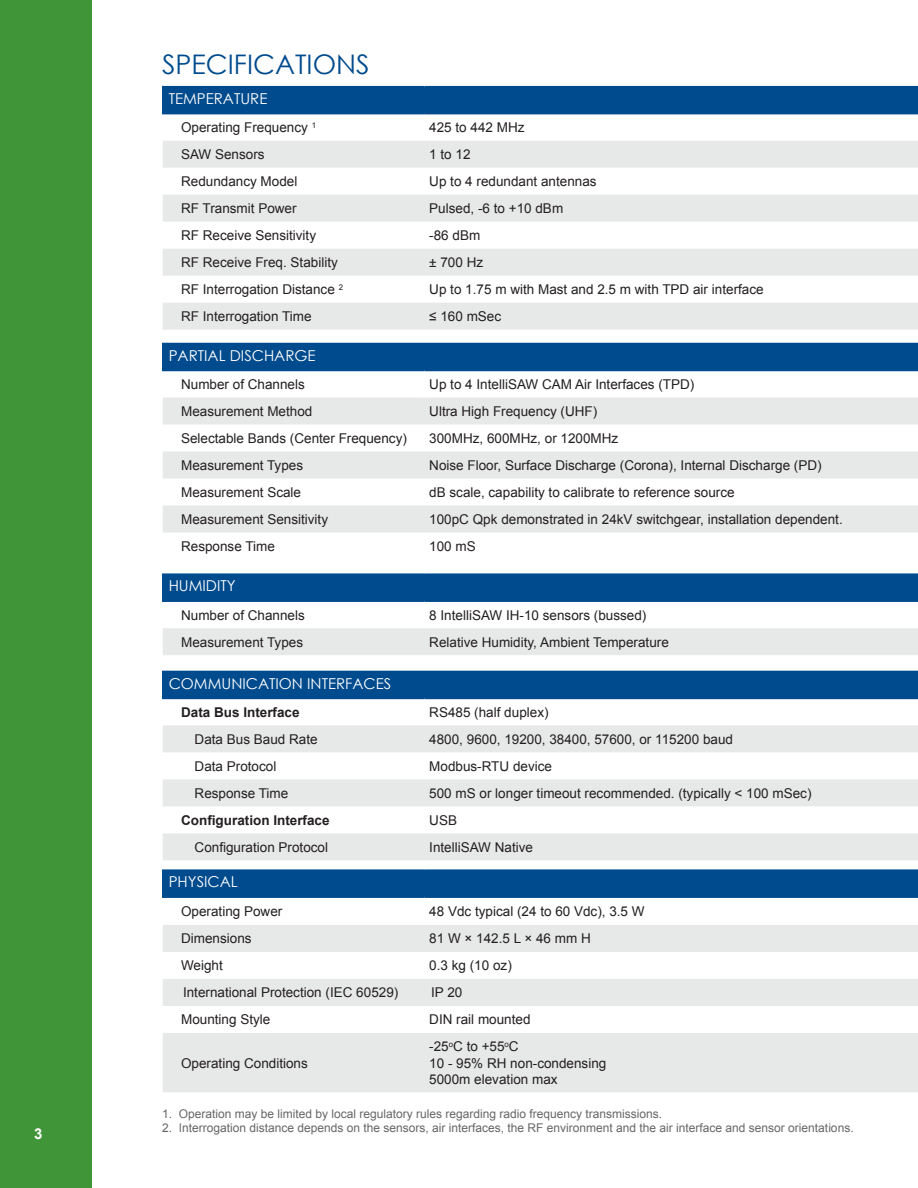
<style>
.page{position:relative;width:918px;height:1188px;background:#fff}
.page>*{position:absolute;margin:0;border:0;box-sizing:border-box;transform-origin:0 0}
.t1{font:27px "Century Gothic";color:#004b8d}
.t2{font:15px "Century Gothic";color:#fff}
.t3{font:700 15px "Arial";color:#fff}
.t4{font:13.5px "Arial";color:#231f20}
.t5{font:700 13.5px "Arial";color:#231f20}
.t6{font:12px "Arial";color:#666}
</style>
<div class="page">
<div style="left:0;top:0;width:92px;height:1188px;background:#3f9537"></div>
<div style="left:163px;top:87px;width:755px;height:27px;background:#004b8d"></div>
<svg style="left:164px;top:114px;width:754px;height:1px"></svg>
<svg style="left:163px;top:141px;width:755px;height:189px;fill:#e7e8e8"></svg>
<hr style="left:162px;top:86px;width:262px;height:1px;background:#004b8d">
<hr style="left:162px;top:87px;width:2px;height:26px;background:#004b8d">
<hr style="left:424px;top:86px;width:494px;height:1px;background:#004b8d">
<hr style="left:162px;top:113px;width:262px;height:1px;background:#004b8d">
<div style="left:163px;top:671px;width:755px;height:27px;background:#004b8d"></div>
<svg style="left:164px;top:699px;width:754px;height:1px"></svg>
<svg style="left:163px;top:725px;width:755px;height:135px;fill:#e7e8e8"></svg>
<hr style="left:162px;top:671px;width:262px;height:1px;background:#004b8d">
<hr style="left:162px;top:672px;width:2px;height:26px;background:#004b8d">
<hr style="left:162px;top:698px;width:262px;height:1px;background:#004b8d">
<hr style="left:424px;top:698px;width:494px;height:1px;background:#004b8d">
<div style="left:163px;top:344px;width:755px;height:26px;background:#004b8d"></div>
<svg style="left:163px;top:371px;width:755px;height:162px"></svg>
<svg style="left:163px;top:398px;width:755px;height:134px;fill:#e7e8e8"></svg>
<hr style="left:162px;top:371px;width:2px;height:27px;background:#fff">
<svg style="left:424px;top:371px;width:1px;height:27px"></svg>
<hr style="left:162px;top:343px;width:262px;height:1px;background:#004b8d">
<hr style="left:162px;top:344px;width:2px;height:26px;background:#004b8d">
<hr style="left:424px;top:343px;width:494px;height:1px;background:#004b8d">
<hr style="left:162px;top:370px;width:262px;height:1px;background:#004b8d">
<hr style="left:424px;top:370px;width:494px;height:1px;background:#004b8d">
<div style="left:163px;top:870px;width:755px;height:27px;background:#004b8d"></div>
<svg style="left:163px;top:925px;width:755px;height:167px;fill:#e7e8e8"></svg>
<hr style="left:162px;top:869px;width:262px;height:2px;background:#004b8d">
<hr style="left:162px;top:871px;width:2px;height:25px;background:#004b8d">
<hr style="left:424px;top:869px;width:494px;height:2px;background:#004b8d">
<hr style="left:162px;top:896px;width:262px;height:2px;background:#004b8d">
<hr style="left:424px;top:896px;width:494px;height:2px;background:#004b8d">
<div style="left:163px;top:574px;width:755px;height:27px;background:#004b8d"></div>
<div style="left:163px;top:628px;width:755px;height:27px;background:#e7e8e8"></div>
<hr style="left:162px;top:573px;width:262px;height:2px;background:#004b8d">
<hr style="left:162px;top:575px;width:2px;height:25px;background:#004b8d">
<hr style="left:424px;top:573px;width:494px;height:2px;background:#004b8d">
<hr style="left:162px;top:600px;width:262px;height:2px;background:#004b8d">
<hr style="left:424px;top:600px;width:494px;height:2px;background:#004b8d">
<p class="t3" style="left:34px;top:1124px;width:10px">3</p>
<p class="t1" style="left:162px;top:46px;width:209px">SPECIFICATIONS</p>
<p class="t2" style="left:169px;top:88px;width:100px">TEMPERATURE</p>
<p class="t4" style="left:181px;top:118px;width:136px">Operating Frequency <sup>1</sup></p>
<p class="t4" style="left:429px;top:118px;width:97px">425 to 442 MHz</p>
<p class="t4" style="left:181px;top:145px;width:85px">SAW Sensors</p>
<p class="t4" style="left:429px;top:145px;width:43px">1 to 12</p>
<p class="t4" style="left:181px;top:172px;width:118px">Redundancy Model</p>
<p class="t4" style="left:429px;top:172px;width:169px">Up to 4 redundant antennas</p>
<p class="t4" style="left:181px;top:199px;width:117px">RF Transmit Power</p>
<p class="t4" style="left:429px;top:199px;width:135px">Pulsed, -6 to +10 dBm</p>
<p class="t4" style="left:181px;top:226px;width:137px">RF Receive Sensitivity</p>
<p class="t4" style="left:429px;top:226px;width:53px">-86 dBm</p>
<p class="t4" style="left:181px;top:253px;width:158px">RF Receive Freq. Stability</p>
<p class="t4" style="left:429px;top:253px;width:55px">± 700 Hz</p>
<p class="t4" style="left:181px;top:280px;width:163px">RF Interrogation Distance <sup>2</sup></p>
<p class="t4" style="left:429px;top:280px;width:336px">Up to 1.75 m with Mast and 2.5 m with TPD air interface</p>
<p class="t4" style="left:181px;top:307px;width:132px">RF Interrogation Time</p>
<p class="t4" style="left:429px;top:307px;width:73px">≤ 160 mSec</p>
<p class="t2" style="left:169px;top:345px;width:148px">PARTIAL DISCHARGE</p>
<p class="t4" style="left:181px;top:375px;width:125px">Number of Channels</p>
<p class="t4" style="left:429px;top:375px;width:267px">Up to 4 IntelliSAW CAM Air Interfaces (TPD)</p>
<p class="t4" style="left:181px;top:402px;width:133px">Measurement Method</p>
<p class="t4" style="left:429px;top:402px;width:170px">Ultra High Frequency (UHF)</p>
<p class="t4" style="left:181px;top:429px;width:227px">Selectable Bands (Center Frequency)</p>
<p class="t4" style="left:429px;top:429px;width:191px">300MHz, 600MHz, or 1200MHz</p>
<p class="t4" style="left:181px;top:456px;width:124px">Measurement Types</p>
<p class="t4" style="left:429px;top:456px;width:394px">Noise Floor, Surface Discharge (Corona), Internal Discharge (PD)</p>
<p class="t4" style="left:181px;top:483px;width:122px">Measurement Scale</p>
<p class="t4" style="left:429px;top:483px;width:307px">dB scale, capability to calibrate to reference source</p>
<p class="t4" style="left:181px;top:510px;width:149px">Measurement Sensitivity</p>
<p class="t4" style="left:429px;top:510px;width:415px">100pC Qpk demonstrated in 24kV switchgear, installation dependent.</p>
<p class="t4" style="left:181px;top:537px;width:95px">Response Time</p>
<p class="t4" style="left:429px;top:537px;width:48px">100 mS</p>
<p class="t2" style="left:169px;top:576px;width:69px">HUMIDITY</p>
<p class="t4" style="left:181px;top:606px;width:125px">Number of Channels</p>
<p class="t4" style="left:429px;top:606px;width:219px">8 IntelliSAW IH-10 sensors (bussed)</p>
<p class="t4" style="left:181px;top:633px;width:124px">Measurement Types</p>
<p class="t4" style="left:429px;top:633px;width:241px">Relative Humidity, Ambient Temperature</p>
<p class="t2" style="left:169px;top:673px;width:224px">COMMUNICATION INTERFACES</p>
<p class="t5" style="left:181px;top:703px;width:120px">Data Bus Interface</p>
<p class="t4" style="left:429px;top:703px;width:121px">RS485 (half duplex)</p>
<p class="t4" style="left:195px;top:730px;width:125px">Data Bus Baud Rate</p>
<p class="t4" style="left:429px;top:730px;width:305px">4800, 9600, 19200, 38400, 57600, or 115200 baud</p>
<p class="t4" style="left:195px;top:757px;width:83px">Data Protocol</p>
<p class="t4" style="left:429px;top:757px;width:124px">Modbus-RTU device</p>
<p class="t4" style="left:195px;top:784px;width:95px">Response Time</p>
<p class="t4" style="left:429px;top:784px;width:384px">500 mS or longer timeout recommended. (typically &lt; 100 mSec)</p>
<p class="t5" style="left:181px;top:811px;width:150px">Configuration Interface</p>
<p class="t4" style="left:429px;top:811px;width:29px">USB</p>
<p class="t4" style="left:195px;top:838px;width:135px">Configuration Protocol</p>
<p class="t4" style="left:429px;top:838px;width:105px">IntelliSAW Native</p>
<p class="t2" style="left:169px;top:872px;width:71px">PHYSICAL</p>
<p class="t4" style="left:181px;top:902px;width:103px">Operating Power</p>
<p class="t4" style="left:429px;top:902px;width:217px">48 Vdc typical (24 to 60 Vdc), 3.5 W</p>
<p class="t4" style="left:181px;top:929px;width:72px">Dimensions</p>
<p class="t4" style="left:429px;top:929px;width:163px">81 W × 142.5 L × 46 mm H</p>
<p class="t4" style="left:181px;top:956px;width:43px">Weight</p>
<p class="t4" style="left:429px;top:956px;width:84px">0.3 kg (10 oz)</p>
<p class="t4" style="left:183px;top:983px;width:217px">International Protection (IEC 60529)</p>
<p class="t4" style="left:431px;top:983px;width:33px">IP 20</p>
<p class="t4" style="left:181px;top:1010px;width:91px">Mounting Style</p>
<p class="t4" style="left:429px;top:1010px;width:103px">DIN rail mounted</p>
<p class="t4" style="left:181px;top:1054px;width:128px">Operating Conditions</p>
<p class="t4" style="left:429px;top:1037px;width:91px">-25<sup>o</sup>C to +55<sup>o</sup>C</p>
<p class="t4" style="left:429px;top:1054px;width:179px">10 - 95% RH non-condensing</p>
<p class="t4" style="left:429px;top:1070px;width:130px">5000m elevation max</p>
<p class="t6" style="left:162px;top:1105px;width:502px">1. Operation may be limited by local regulatory rules regarding radio frequency transmissions.</p>
<p class="t6" style="left:162px;top:1120px;width:693px">2. Interrogation distance depends on the sensors, air interfaces, the RF environment and the air interface and sensor orientations.</p>
</div>
